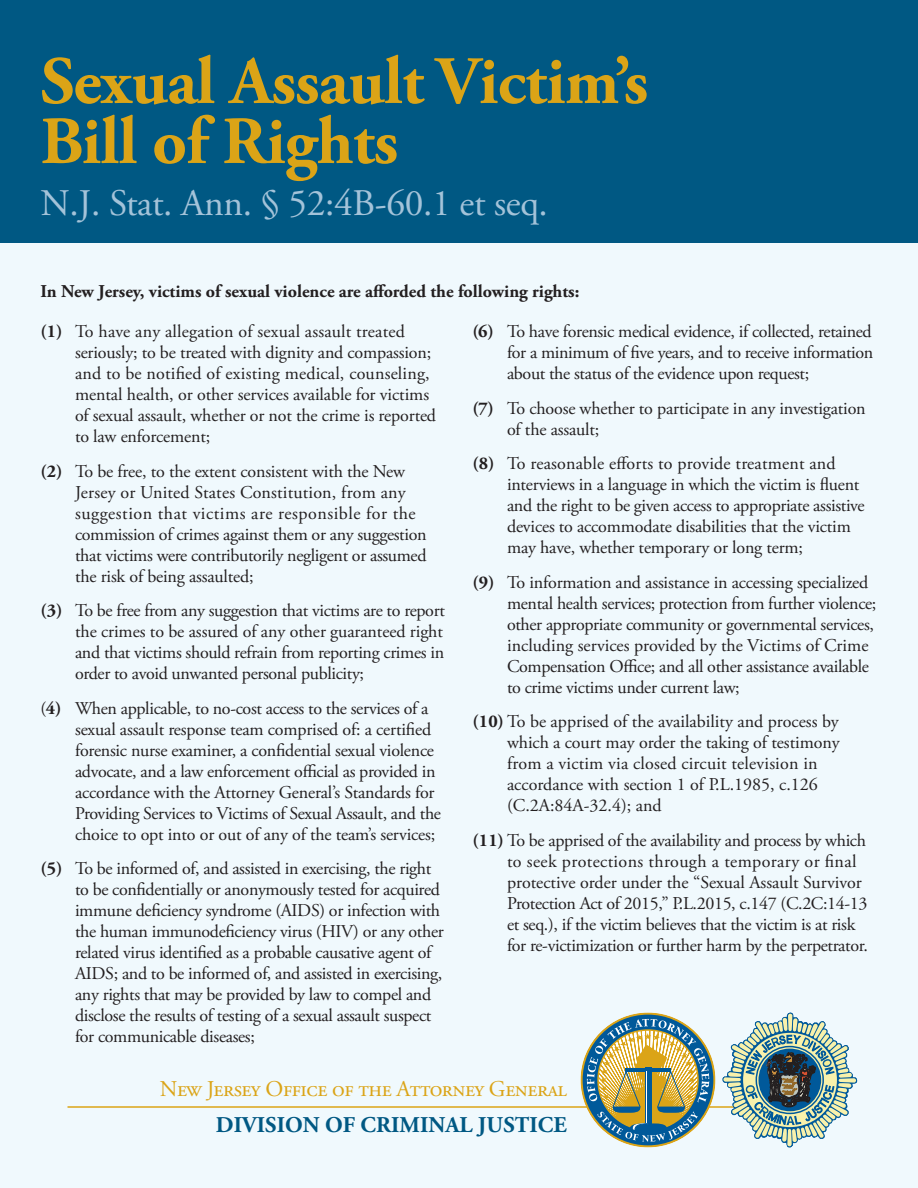
<style>
.page{position:relative;width:918px;height:1188px;background:#fff}
.page>*{position:absolute;margin:0;border:0;box-sizing:border-box;transform-origin:0 0}
.t1{font:700 67.5px/60px "Adobe Garamond Pro";letter-spacing:-.01em;color:#dba417}
.t2{font:37.5px "Adobe Garamond Pro";letter-spacing:-.01em;color:#a4c3d9}
.t3{font:22.5px "Adobe Garamond Pro";letter-spacing:-.02em;color:#dba417}
.t4{font:700 22.5px "Adobe Garamond Pro";letter-spacing:.005em;color:#005883}
.t5{font:18px/21px "Adobe Garamond Pro";letter-spacing:-.02em;color:#231f20}
.t6{font:18px/21px "Adobe Garamond Pro";color:#231f20}
.t7{font:700 18px "Adobe Garamond Pro";color:#231f20}
.s1{font-weight:700}
</style>
<div class="page">
<div style="left:0;top:0;width:918px;height:243px;background:#005883"></div>
<div style="left:0;top:243px;width:918px;height:945px;background:#f0f9fd"></div>
<hr style="left:68px;top:1106px;width:540px;height:2px;background:#dba417">
<hr style="left:709px;top:1106px;width:27px;height:2px;background:#dba417">
<svg style="left:582px;top:1014px;width:132px;height:132px"></svg>
<svg style="left:587px;top:1019px;width:122px;height:123px"></svg>
<svg style="left:722px;top:1012px;width:69px;height:127px"></svg>
<p class="t1" style="left:40px;top:53px;width:609px">Sexual Assault Victim’s<br>Bill of Rights</p>
<p class="t2" style="left:40px;top:181px;width:509px">N.J. Stat. Ann. § 52:4B-60.1 et seq.</p>
<p class="t7" style="left:40px;top:280px;width:540px">In New Jersey, victims of sexual violence are afforded the following rights:</p>
<p class="t5" style="left:75px;top:321px;width:363px;text-indent:-35px"><span class="s1">(1)</span> To have any allegation of sexual assault treated seriously; to be treated with dignity and compassion; and to be notified of existing medical, counseling, mental health, or other services available for victims of sexual assault, whether or not the crime is reported to law enforcement;</p>
<p class="t5" style="left:75px;top:461px;width:353px;text-indent:-35px"><span class="s1">(2)</span> To be free, to the extent consistent with the New Jersey or United States Constitution, from any suggestion that victims are responsible for the commission of crimes against them or any suggestion that victims were contributorily negligent or assumed the risk of being assaulted;</p>
<p class="t5" style="left:75px;top:600px;width:371px;text-align:justify;text-indent:-35px"><span class="s1">(3)</span> To be free from any suggestion that victims are to report the crimes to be assured of any other guaranteed right and that victims should refrain from reporting crimes in order to avoid unwanted personal publicity;</p>
<p class="t5" style="left:75px;top:698px;width:368px;text-indent:-35px">(<span class="s1">4)</span> When applicable, to no-cost access to the services of a sexual assault response team comprised of: a certified forensic nurse examiner, a confidential sexual violence advocate, and a law enforcement official as provided in accordance with the Attorney General’s Standards for Providing Services to Victims of Sexual Assault, and the choice to opt into or out of any of the team’s services;</p>
<p class="t5" style="left:75px;top:858px;width:370px;text-indent:-35px"><span class="s1">(5)</span> To be informed of, and assisted in exercising, the right to be confidentially or anonymously tested for acquired immune deficiency syndrome (AIDS) or infection with the human immunodeficiency virus (HIV) or any other related virus identified as a probable causative agent of AIDS; and to be informed of, and assisted in exercising, any rights that may be provided by law to compel and disclose the results of testing of a sexual assault suspect for communicable diseases;</p>
<p class="t5" style="left:507px;top:321px;width:368px;text-align:justify;text-indent:-35px"><span class="s1">(6)</span> To have forensic medical evidence, if collected, retained for a minimum of five years, and to receive information about the status of the evidence upon request;</p>
<p class="t5" style="left:507px;top:398px;width:360px;text-indent:-35px"><span class="s1">(7)</span> To choose whether to participate in any investigation of the assault;</p>
<p class="t5" style="left:507px;top:453px;width:359px;text-indent:-35px"><span class="s1">(8)</span> To reasonable efforts to provide treatment and interviews in a language in which the victim is fluent and the right to be given access to appropriate assistive devices to accommodate disabilities that the victim may have, whether temporary or long term;</p>
<p class="t5" style="left:507px;top:572px;width:371px;text-indent:-35px"><span class="s1">(9)</span> To information and assistance in accessing specialized mental health services; protection from further violence; other appropriate community or governmental services, including services provided by the Victims of Crime Compensation Office; and all other assistance available to crime victims under current law;</p>
<p class="t6" style="left:507px;top:711px;width:334px;text-indent:-35px"><span class="s1">(10)</span> To be apprised of the availability and process by which a court may order the taking of testimony from a victim via closed circuit television in accordance with section 1 of P.L.1985, c.126 (C.2A:84A-32.4); and</p>
<p class="t5" style="left:507px;top:830px;width:362px;text-indent:-35px"><span class="s1">(11)</span> To be apprised of the availability and process by which to seek protections through a temporary or final protective order under the “Sexual Assault Survivor Protection Act of 2015,” P.L.2015, c.147 (C.2C:14-13 et seq.), if the victim believes that the victim is at risk for re-victimization or further harm by the perpetrator.</p>
<p class="t3" style="left:160px;top:1076px;width:409px">New Jersey Office of the Attorney General</p>
<p class="t4" style="left:216px;top:1112px;width:352px">DIVISION OF CRIMINAL JUSTICE</p>
</div>
